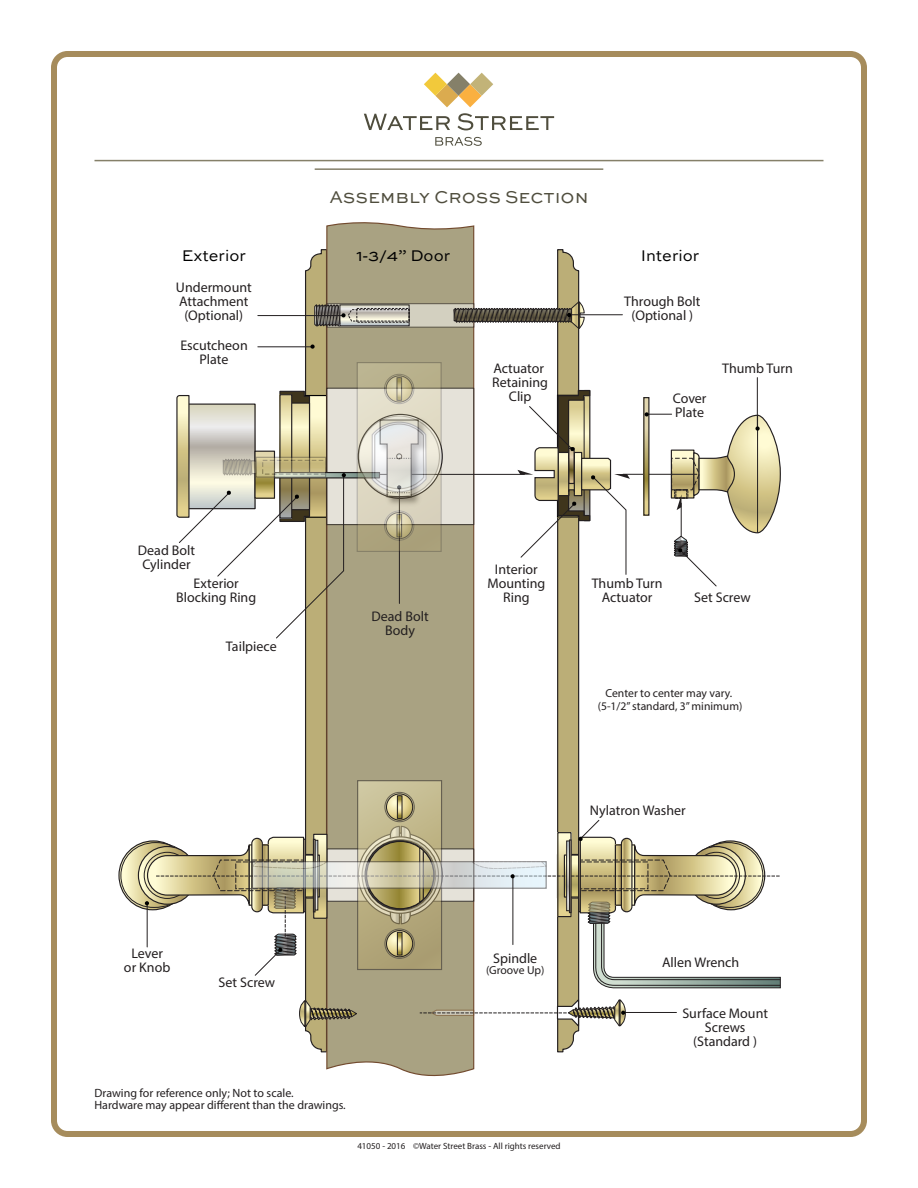
<style>
.page{position:relative;width:918px;height:1188px;background:#fff}
.page>*{position:absolute;margin:0;border:0;box-sizing:border-box;transform-origin:0 0}
.Sub_Heads{font:18px "Sweet Sans SC";color:#4f4d3d}
.t1{font:16.35px "Sweet Sans";color:#000}
.t2{font:13.95px/14px "Myriad Pro";color:#231f20;text-align:center}
.Body_Text{font:12px/12px "Myriad Pro";color:#231f20}
.t3{font:11.7px/12.8px "Myriad Pro";color:#231f20;text-align:center}
.t4{font:9px "Myriad Pro";color:#231f20}
</style>
<div class="page">
<svg style="left:364px;top:114px;width:86px;height:16px"></svg>
<svg style="left:457px;top:113px;width:97px;height:17px"></svg>
<svg style="left:435px;top:137px;width:47px;height:9px"></svg>
<svg style="left:424px;top:73px;width:69px;height:34px"></svg>
<div style="left:51px;top:51px;width:816px;height:1086px;border:6px solid #a68c5c;border-radius:14px"></div>
<hr style="left:94px;top:160px;width:730px;height:1px;background:#858069">
<hr style="left:315px;top:168px;width:288px;height:2px;background:#858069">
<svg style="left:326px;top:222px;width:149px;height:855px"></svg>
<svg style="left:120px;top:249px;width:661px;height:804px"></svg>
<p class="t1" style="left:182px;top:246px;width:66px">Exterior</p>
<p class="t2" style="left:176px;top:280px;width:77px">Undermount<br>Attachment (Optional)</p>
<p class="t2" style="left:180px;top:338px;width:69px">Escutcheon<br>Plate</p>
<p class="t2" style="left:138px;top:543px;width:59px">Dead Bolt<br>Cylinder</p>
<p class="t2" style="left:176px;top:576px;width:81px">Exterior<br>Blocking Ring</p>
<p class="t2" style="left:226px;top:639px;width:52px">Tailpiece</p>
<p class="t2" style="left:124px;top:947px;width:48px">Lever or Knob</p>
<p class="t2" style="left:219px;top:975px;width:58px">Set Screw</p>
<p class="Sub_Heads" style="left:329px;top:187px;width:261px">Assembly Cross Section</p>
<p class="t1" style="left:356px;top:246px;width:95px">1-3/4” Door</p>
<p class="t1" style="left:641px;top:246px;width:60px">Interior</p>
<p class="t2" style="left:492px;top:361px;width:57px">Actuator<br>Retaining<br>Clip</p>
<p class="t2" style="left:624px;top:295px;width:78px">Through Bolt (Optional )</p>
<p class="t2" style="left:673px;top:391px;width:35px;text-align:left">Cover<br>Plate</p>
<p class="t2" style="left:722px;top:361px;width:72px">Thumb Turn</p>
<p class="t2" style="left:371px;top:609px;width:59px">Dead Bolt<br>Body</p>
<p class="t2" style="left:487px;top:562px;width:59px">Interior<br>Mounting<br>Ring</p>
<p class="t2" style="left:592px;top:576px;width:72px">Thumb Turn<br>Actuator</p>
<p class="t2" style="left:694px;top:590px;width:58px">Set Screw</p>
<p class="t3" style="left:598px;top:687px;width:146px">Center to center may vary. (5-1/2” standard, 3” minimum)</p>
<p class="t2" style="left:590px;top:803px;width:97px">Nylatron Washer</p>
<p class="t2" style="left:493px;top:951px;width:46px">Spindle</p>
<p class="t3" style="left:486px;top:964px;width:60px">(Groove Up)</p>
<p class="t2" style="left:662px;top:955px;width:79px">Allen Wrench</p>
<p class="t2" style="left:682px;top:1006px;width:87px">Surface Mount<br>Screws (Standard )</p>
<p class="Body_Text" style="left:94px;top:1087px;width:253px">Drawing for reference only; Not to scale.<br>Hardware may appear different than the drawings.</p>
<p class="t4" style="left:357px;top:1140px;width:205px">41050 - 2016 ©Water Street Brass - All rights reserved</p>
</div>
